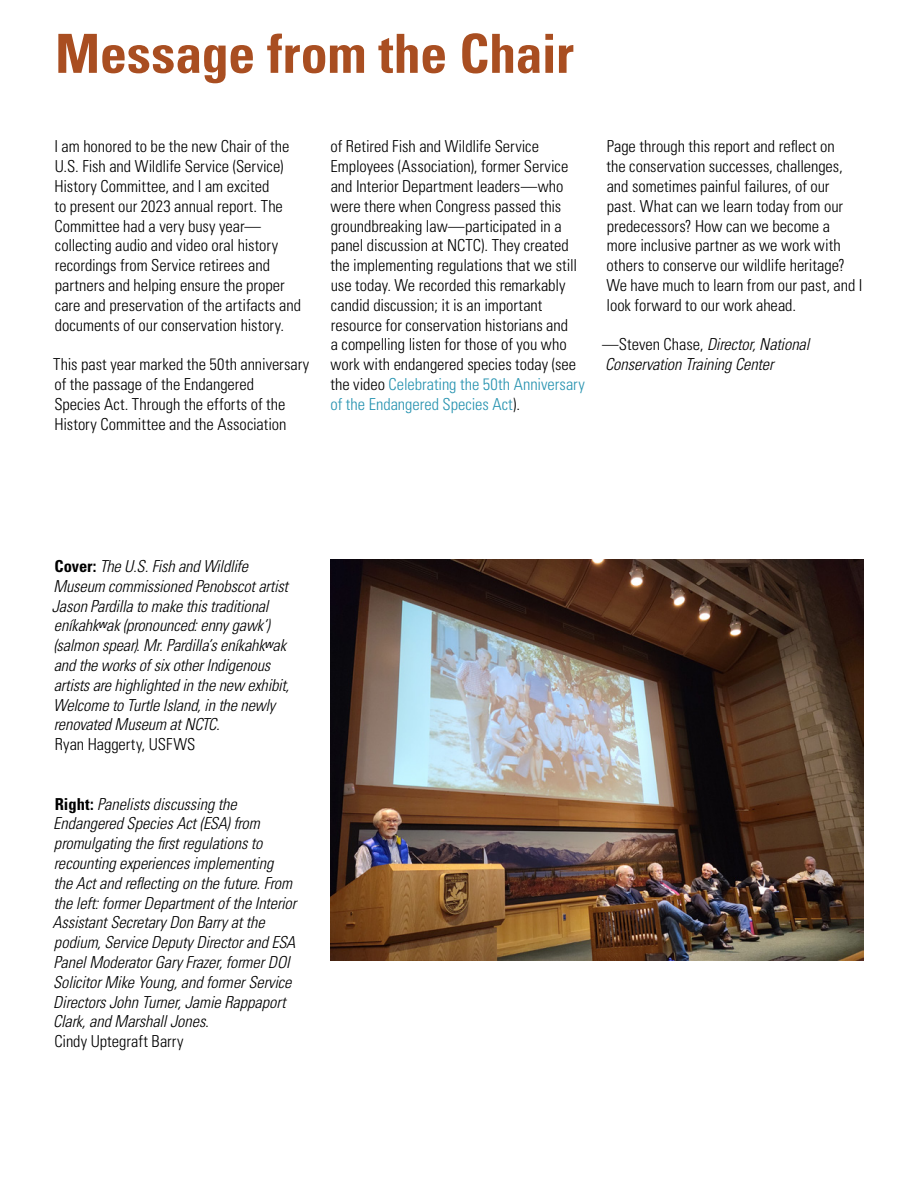
<style>
.page{position:relative;width:918px;height:1188px;background:#fff}
.page>*{position:absolute;margin:0;border:0;box-sizing:border-box;transform-origin:0 0}
.t1{font:700 condensed 54px "Univers LT Std";letter-spacing:-.005em;color:#a94e21}
.t2{font:300 condensed 16.5px/19.8px "Univers LT Std";color:#000}
.t3{font:italic 300 condensed 16.5px/19.8px "Univers LT Std";letter-spacing:-.01em;color:#000}
.s1{color:#2793b0}
.s2{font-style:normal}
.s3{font-weight:700;font-style:normal}
</style>
<div class="page">
<img style="left:330px;top:560px;width:534px;height:400px">
<h2 class="t1" style="left:55px;top:21px;width:520px">Message from the Chair</h2>
<p class="t2" style="left:54px;top:137px;width:248px">I am honored to be the new Chair of the U.S. Fish and Wildlife Service (Service)<br>History Committee, and I am excited<br>to present our 2023 annual report. The Committee had a very busy year— collecting audio and video oral history recordings from Service retirees and partners and helping ensure the proper care and preservation of the artifacts and documents of our conservation history.</p>
<p class="t2" style="left:53px;top:354px;width:258px">This past year marked the 50th anniversary of the passage of the Endangered<br>Species Act. Through the efforts of the History Committee and the Association</p>
<p class="t2" style="left:330px;top:137px;width:256px">of Retired Fish and Wildlife Service Employees (Association), former Service and Interior Department leaders—who were there when Congress passed this groundbreaking law—participated in a panel discussion at NCTC). They created the implementing regulations that we still use today. We recorded this remarkably candid discussion; it is an important resource for conservation historians and<br>a compelling listen for those of you who work with endangered species today (see the video <span class="s1">Celebrating the 50th Anniversary of the Endangered Species Act</span>).</p>
<p class="t2" style="left:606px;top:137px;width:258px">Page through this report and reflect on<br>the conservation successes, challenges, and sometimes painful failures, of our past. What can we learn today from our predecessors? How can we become a more inclusive partner as we work with others to conserve our wildlife heritage?<br>We have much to learn from our past, and I look forward to our work ahead.</p>
<p class="t3" style="left:602px;top:335px;width:209px"><span class="s2">—Steven Chase,</span> Director, National<br>Conservation Training Center</p>
<p class="t3" style="left:52px;top:557px;width:239px"><span class="s3">Cover:</span> The U.S. Fish and Wildlife Museum commissioned Penobscot artist Jason Pardilla to make this traditional eníkahk<sup>w</sup>ak (pronounced: enny gawk’) (salmon spear). Mr. Pardilla’s eníkahk<sup>w</sup>ak and the works of six other Indigenous artists are highlighted in the new exhibit, Welcome to Turtle Island, in the newly renovated Museum at NCTC.<br><span class="s2">Ryan Haggerty, USFWS</span></p>
<p class="t3" style="left:52px;top:794px;width:246px"><span class="s3">Right:</span> Panelists discussing the Endangered Species Act (ESA) from promulgating the first regulations to recounting experiences implementing<br>the Act and reflecting on the future. From the left: former Department of the Interior Assistant Secretary Don Barry at the podium, Service Deputy Director and ESA Panel Moderator Gary Frazer, former DOI Solicitor Mike Young, and former Service Directors John Turner, Jamie Rappaport Clark, and Marshall Jones.<br><span class="s2">Cindy Uptegraft Barry</span></p>
</div>
